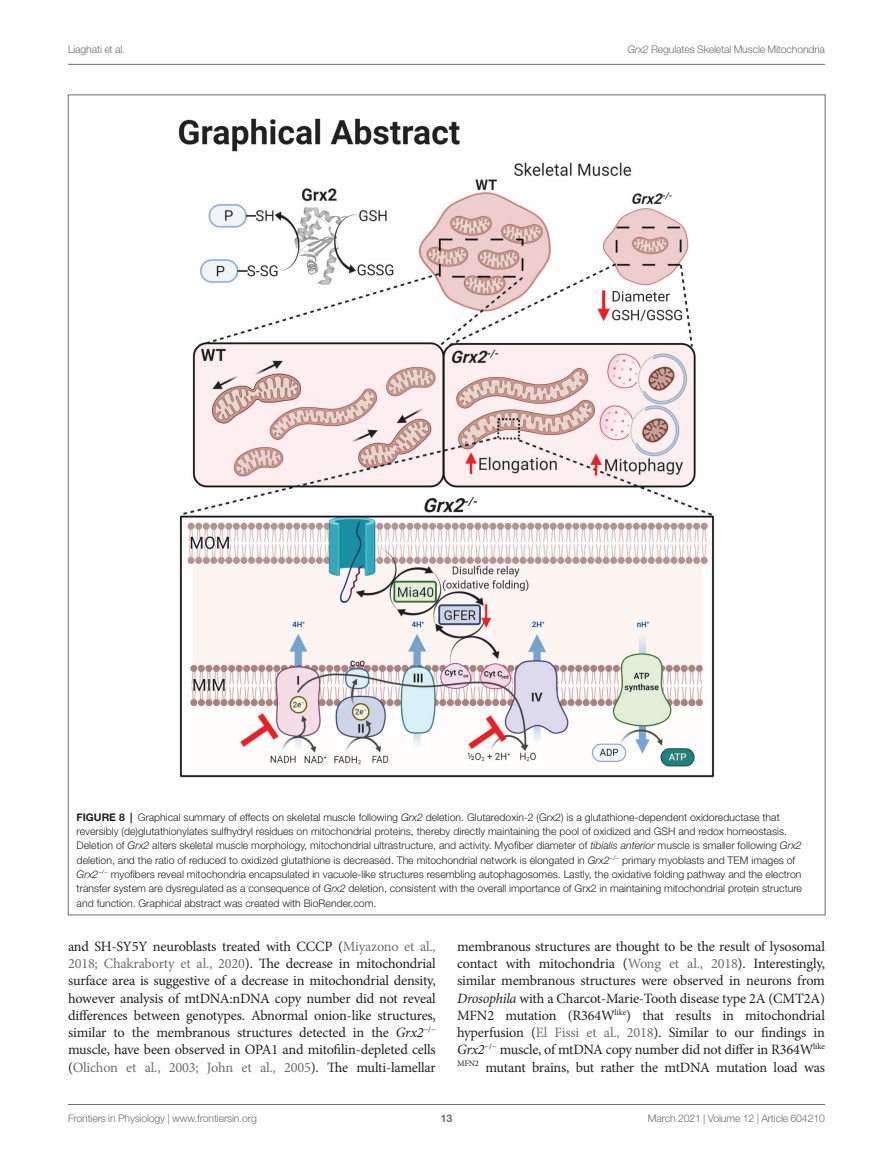
<style>
.page{position:relative;width:893px;height:1170px;background:#fff}
.page>*{position:absolute;margin:0;border:0;box-sizing:border-box;transform-origin:0 0}
.TEXT{font:14.25px/17.2px "Minion Pro";letter-spacing:-.015em;color:#231f20;text-align:justify}
.FIG_LEG{font:300 10.5px/14.2px "Helvetica Neue LT Std";color:#231f20}
.t1{font:300 10.5px "Helvetica Neue LT Std";letter-spacing:-.015em;color:#6c6d70}
.t2{font:700 10.5px "Helvetica Neue LT Std";color:#6c6d70}
.s1{font-style:italic}
.s2{font-weight:700}
.s3{color:#6c6d70}
</style>
<div class="page">
<hr style="left:68px;top:64px;width:757px;height:1px;background:#6c6d70">
<hr style="left:68px;top:1104px;width:757px;height:1px;background:#6c6d70">
<img style="left:178px;top:118px;width:537px;height:660px">
<p class="t1" style="left:68px;top:42px;width:59px">Liaghati et al.</p>
<p class="t1" style="left:627px;top:42px;width:199px"><span class="s1">Grx2</span> Regulates Skeletal Muscle Mitochondria</p>
<p class="FIG_LEG" style="left:77px;top:809px;width:727px"><span class="s2">FIGURE 8 |</span> Graphical summary of effects on skeletal muscle following <span class="s1">Grx2</span> deletion. Glutaredoxin-2 (Grx2) is a glutathione-dependent oxidoreductase that reversibly (de)glutathionylates sulfhydryl residues on mitochondrial proteins, thereby directly maintaining the pool of oxidized and GSH and redox homeostasis.<br>Deletion of <span class="s1">Grx2</span> alters skeletal muscle morphology, mitochondrial ultrastructure, and activity. Myofiber diameter of <span class="s1">tibialis anterior</span> muscle is smaller following <span class="s1">Grx2 </span>deletion, and the ratio of reduced to oxidized glutathione is decreased. The mitochondrial network is elongated in <span class="s1">Grx2</span><sup>−/−</sup> primary myoblasts and TEM images of <span class="s1">Grx2</span><sup>−/−</sup> myofibers reveal mitochondria encapsulated in vacuole-like structures resembling autophagosomes. Lastly, the oxidative folding pathway and the electron transfer system are dysregulated as a consequence of <span class="s1">Grx2</span> deletion, consistent with the overall importance of Grx2 in maintaining mitochondrial protein structure and function. Graphical abstract was created with BioRender.com.</p>
<p class="TEXT" style="left:68px;top:937px;width:369px">and SH-SY5Y neuroblasts treated with CCCP (<span class="s3">Miyazono et al., 2018; Chakraborty et al., 2020</span>). The decrease in mitochondrial surface area is suggestive of a decrease in mitochondrial density, however analysis of mtDNA:nDNA copy number did not reveal differences between genotypes. Abnormal onion-like structures, similar to the membranous structures detected in the <span class="s1">Grx2</span><sup>−/− </sup>muscle, have been observed in OPA1 and mitofilin-depleted cells (<span class="s3">Olichon et al., 2003; John et al., 2005</span>). The multi-lamellar</p>
<p class="TEXT" style="left:457px;top:937px;width:369px">membranous structures are thought to be the result of lysosomal contact with mitochondria (<span class="s3">Wong et al., 2018</span>). Interestingly, similar membranous structures were observed in neurons from <span class="s1">Drosophila</span> with a Charcot-Marie-Tooth disease type 2A (CMT2A)<br>MFN2 mutation (R364W<sup>like</sup>) that results in mitochondrial hyperfusion (<span class="s3">El Fissi et al., 2018</span>). Similar to our findings in <span class="s1">Grx2</span><sup>−/−</sup> muscle, of mtDNA copy number did not differ in R364W<sup>like MFN2</sup> mutant brains, but rather the mtDNA mutation load was</p>
<p class="t1" style="left:68px;top:1111px;width:190px">Frontiers in Physiology | www.frontiersin.org</p>
<p class="t2" style="left:441px;top:1111px;width:13px">13</p>
<p class="t1" style="left:648px;top:1111px;width:178px">March 2021 | Volume 12 | Article 604210</p>
</div>
